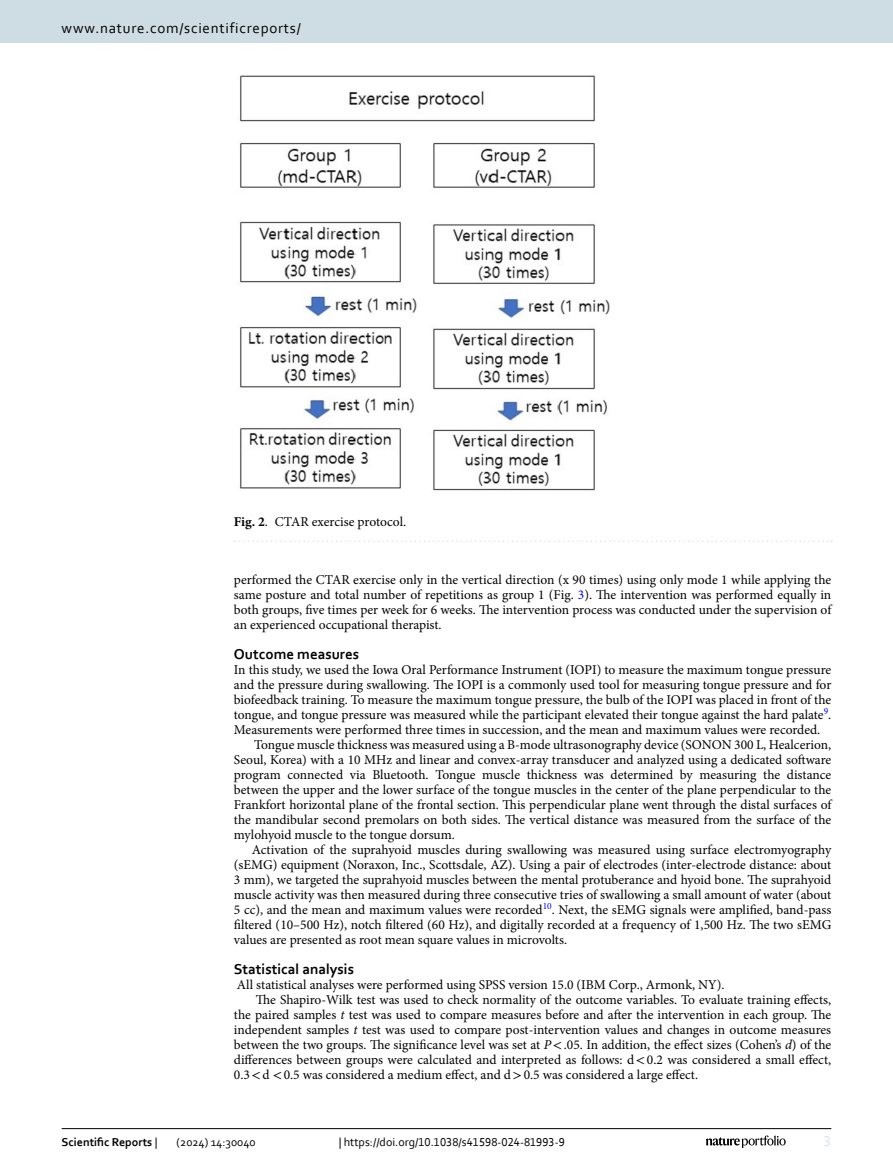
<style>
.page{position:relative;width:893px;height:1174px;background:#fff}
.page>*{position:absolute;margin:0;border:0;box-sizing:border-box;transform-origin:0 0}
.Head_2{font:700 15px "Corbel";color:#000}
.t1{font:15px "Corbel";letter-spacing:.05em;color:#000}
.t2{font:15px "Corbel";color:#d9e4eb}
.Body_Text_Indent{font:13.5px/15px "Minion Pro";color:#000;text-align:justify}
.Body_Text{font:13.5px/15px "Minion Pro";color:#000;text-align:justify}
.Figure_Caption{font:13.5px "Minion Pro";letter-spacing:-.005em;color:#000}
.t3{font:12px "Corbel";color:#000}
.t4{font:700 12px "Corbel";color:#000}
.s1{font-weight:700}
.s2{color:#00f}
.s3{font-style:italic}
.s4{font-family:"STIX"}
.s5{font-weight:400}
</style>
<div class="page">
<img style="left:240px;top:76px;width:370px;height:415px">
<svg style="left:235px;top:540px;width:597px;height:2px"></svg>
<hr style="left:62px;top:1128px;width:769px;height:1px;background:#000">
<svg style="left:706px;top:1135px;width:80px;height:12px"></svg>
<div style="left:0;top:0;width:893px;height:43px;background:#cedde4"></div>
<p class="t1" style="left:62px;top:18px;width:241px">www.nature.com/scientificreports/</p>
<p class="Figure_Caption" style="left:234px;top:512px;width:174px"><span class="s1">Fig. 2</span>. CTAR exercise protocol.</p>
<p class="Body_Text" style="left:234px;top:572px;width:599px">performed the CTAR exercise only in the vertical direction (x 90 times) using only mode 1 while applying the same posture and total number of repetitions as group 1 (Fig. <span class="s2">3</span>). The intervention was performed equally in both groups, five times per week for 6 weeks. The intervention process was conducted under the supervision of an experienced occupational therapist.</p>
<p class="Head_2" style="left:234px;top:644px;width:127px">Outcome measures</p>
<p class="Body_Text" style="left:234px;top:662px;width:599px">In this study, we used the Iowa Oral Performance Instrument (IOPI) to measure the maximum tongue pressure and the pressure during swallowing. The IOPI is a commonly used tool for measuring tongue pressure and for biofeedback training. To measure the maximum tongue pressure, the bulb of the IOPI was placed in front of the tongue, and tongue pressure was measured while the participant elevated their tongue against the hard palate<sup>9</sup>.<br>Measurements were performed three times in succession, and the mean and maximum values were recorded.</p>
<p class="Body_Text_Indent" style="left:234px;top:737px;width:599px;text-indent:20px">Tongue muscle thickness was measured using a B-mode ultrasonography device (SONON 300 L, Healcerion, Seoul, Korea) with a 10 MHz and linear and convex-array transducer and analyzed using a dedicated software program connected via Bluetooth. Tongue muscle thickness was determined by measuring the distance between the upper and the lower surface of the tongue muscles in the center of the plane perpendicular to the Frankfort horizontal plane of the frontal section. This perpendicular plane went through the distal surfaces of the mandibular second premolars on both sides. The vertical distance was measured from the surface of the mylohyoid muscle to the tongue dorsum.</p>
<p class="Body_Text_Indent" style="left:234px;top:842px;width:599px;text-indent:18px">Activation of the suprahyoid muscles during swallowing was measured using surface electromyography (sEMG) equipment (Noraxon, Inc., Scottsdale, AZ). Using a pair of electrodes (inter-electrode distance: about 3 mm), we targeted the suprahyoid muscles between the mental protuberance and hyoid bone. The suprahyoid muscle activity was then measured during three consecutive tries of swallowing a small amount of water (about 5 cc), and the mean and maximum values were recorded<sup>10</sup>. Next, the sEMG signals were amplified, band-pass filtered (10–500 Hz), notch filtered (60 Hz), and digitally recorded at a frequency of 1,500 Hz. The two sEMG values are presented as root mean square values in microvolts.</p>
<p class="Head_2" style="left:234px;top:959px;width:122px">Statistical analysis</p>
<p class="Body_Text" style="left:237px;top:977px;width:489px">All statistical analyses were performed using SPSS version 15.0 (IBM Corp., Armonk, NY).</p>
<p class="Body_Text_Indent" style="left:234px;top:992px;width:599px;text-indent:22px">The Shapiro-Wilk test was used to check normality of the outcome variables. To evaluate training effects, the paired samples <span class="s3">t</span> test was used to compare measures before and after the intervention in each group. The independent samples <span class="s3">t</span> test was used to compare post-intervention values and changes in outcome measures between the two groups. The significance level was set at <span class="s3">P</span><span class="s4">&lt;</span>.05. In addition, the effect sizes (Cohen’s <span class="s3">d</span>) of the differences between groups were calculated and interpreted as follows: d<span class="s4">&lt;</span>0.2 was considered a small effect, 0.3<span class="s4">&lt;</span>d <span class="s4">&lt;</span>0.5 was considered a medium effect, and d<span class="s4">&gt;</span>0.5 was considered a large effect.</p>
<p class="t4" style="left:62px;top:1134px;width:97px">Scientific Reports <span class="s5">|</span></p>
<p class="t3" style="left:177px;top:1134px;width:81px">(2024) 14:30040</p>
<p class="t3" style="left:339px;top:1134px;width:228px">| https://doi.org/10.1038/s41598-024-81993-9</p>
<p class="t2" style="left:824px;top:1132px;width:9px">3</p>
</div>
